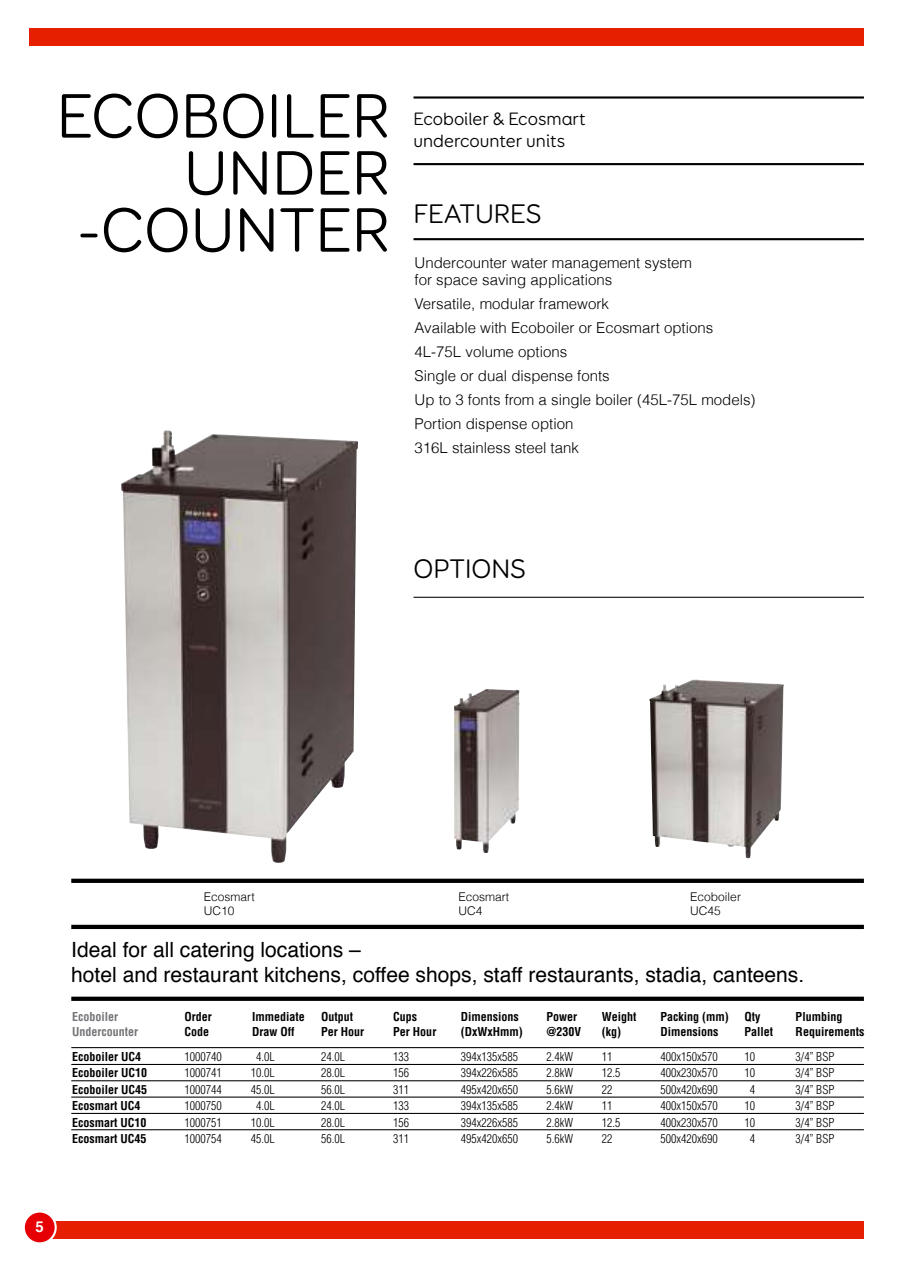
<style>
.page{position:relative;width:915px;height:1276px;background:#fff}
.page>*{position:absolute;margin:0;border:0;box-sizing:border-box;transform-origin:0 0}
.t1{font:63px/57px "Booster FY";color:#000;text-align:right}
.t2{font:27px "Booster FY";color:#000}
.t3{font:21px/25.2px "Helvetica";color:#000}
.t4{font:18px/22.5px "Booster FY";color:#000}
.t5{font:300 15px/24px "Helvetica";color:#000}
.t6{font:700 15px "Helvetica";color:#fff}
.t7{font:300 condensed 12px "Helvetica";color:#000}
.t8{font:700 condensed 12px "Helvetica";color:#000}
.t9{font:300 12px/14.4px "Helvetica";color:#000}
.t10{font:700 condensed 12px "Helvetica";color:#757378}
</style>
<div class="page">
<div style="left:45px;top:1221px;width:818px;height:17px;background:#e71f01"></div>
<div style="left:30px;top:29px;width:833px;height:17px;background:#e71f01"></div>
<div style="left:71px;top:878px;width:792px;height:5px;background:#000"></div>
<div style="left:71px;top:924px;width:792px;height:5px;background:#000"></div>
<div style="left:71px;top:996px;width:792px;height:5px;background:#000"></div>
<hr style="left:71px;top:1047px;width:792px;height:1px;background:#000">
<hr style="left:413px;top:238px;width:450px;height:2px;background:#000">
<hr style="left:413px;top:163px;width:450px;height:2px;background:#000">
<hr style="left:413px;top:96px;width:450px;height:3px;background:#000">
<div style="left:24px;top:1211px;width:32px;height:32px;background:#e60005;border-radius:50%"></div>
<div style="left:23px;top:1210px;width:34px;height:34px;border:2px solid #fff;border-radius:50%"></div>
<hr style="left:71px;top:1064px;width:792px;height:1px;background:#000">
<hr style="left:71px;top:1080px;width:792px;height:1px;background:#000">
<hr style="left:71px;top:1096px;width:792px;height:1px;background:#000">
<hr style="left:71px;top:1113px;width:792px;height:1px;background:#000">
<hr style="left:71px;top:1129px;width:792px;height:1px;background:#000">
<img style="left:121px;top:430px;width:237px;height:433px">
<img style="left:649px;top:679px;width:134px;height:179px">
<img style="left:454px;top:689px;width:65px;height:164px">
<hr style="left:413px;top:597px;width:450px;height:1px;background:#000">
<h1 class="t1" style="left:56px;top:89px;width:334px">ECOBOILER<br>UNDER -COUNTER</h1>
<h3 class="t4" style="left:413px;top:108px;width:174px">Ecoboiler &amp; Ecosmart undercounter units</h3>
<h2 class="t2" style="left:413px;top:199px;width:129px">FEATURES</h2>
<p class="t5" style="left:414px;top:255px;width:279px;line-height:16.5px">Undercounter water management system for space saving applications</p>
<p class="t5" style="left:414px;top:291px;width:342px">Versatile, modular framework<br>Available with Ecoboiler or Ecosmart options<br>4L-75L volume options<br>Single or dual dispense fonts<br>Up to 3 fonts from a single boiler (45L-75L models)<br>Portion dispense option<br>316L stainless steel tank</p>
<h2 class="t2" style="left:413px;top:553px;width:114px">OPTIONS</h2>
<p class="t9" style="left:204px;top:889px;width:52px">Ecosmart<br>UC10</p>
<p class="t9" style="left:458px;top:889px;width:52px">Ecosmart<br>UC4</p>
<p class="t9" style="left:690px;top:889px;width:52px">Ecoboiler<br>UC45</p>
<h3 class="t3" style="left:71px;top:938px;width:734px">Ideal for all catering locations –<br>hotel and restaurant kitchens, coffee shops, staff restaurants, stadia, canteens.</h3>
<p class="t10" style="left:72px;top:1009px;width:47px">Ecoboiler</p>
<p class="t8" style="left:184px;top:1009px;width:29px">Order</p>
<p class="t8" style="left:252px;top:1009px;width:54px">Immediate</p>
<p class="t8" style="left:321px;top:1009px;width:34px">Output</p>
<p class="t8" style="left:393px;top:1009px;width:25px">Cups</p>
<p class="t8" style="left:460px;top:1009px;width:59px">Dimensions</p>
<p class="t8" style="left:546px;top:1009px;width:32px">Power</p>
<p class="t8" style="left:601px;top:1009px;width:36px">Weight</p>
<p class="t8" style="left:660px;top:1009px;width:70px">Packing (mm)</p>
<p class="t8" style="left:744px;top:1009px;width:17px">Qty</p>
<p class="t8" style="left:795px;top:1009px;width:48px">Plumbing</p>
<p class="t10" style="left:72px;top:1023px;width:67px">Undercounter</p>
<p class="t8" style="left:184px;top:1023px;width:26px">Code</p>
<p class="t8" style="left:252px;top:1023px;width:44px">Draw Off</p>
<p class="t8" style="left:321px;top:1023px;width:44px">Per Hour</p>
<p class="t8" style="left:393px;top:1023px;width:44px">Per Hour</p>
<p class="t8" style="left:460px;top:1023px;width:63px">(DxWxHmm)</p>
<p class="t8" style="left:546px;top:1023px;width:36px">@230V</p>
<p class="t8" style="left:601px;top:1023px;width:21px">(kg)</p>
<p class="t8" style="left:660px;top:1023px;width:59px">Dimensions</p>
<p class="t8" style="left:744px;top:1023px;width:30px">Pallet</p>
<p class="t8" style="left:795px;top:1023px;width:70px">Requirements</p>
<p class="t8" style="left:72px;top:1049px;width:71px">Ecoboiler UC4</p>
<p class="t7" style="left:184px;top:1049px;width:39px">1000740</p>
<p class="t7" style="left:256px;top:1049px;width:20px">4.0L</p>
<p class="t7" style="left:321px;top:1049px;width:25px">24.0L</p>
<p class="t7" style="left:393px;top:1049px;width:17px">133</p>
<p class="t7" style="left:460px;top:1049px;width:59px">394x135x585</p>
<p class="t7" style="left:546px;top:1049px;width:28px">2.4kW</p>
<p class="t7" style="left:601px;top:1049px;width:12px">11</p>
<p class="t7" style="left:660px;top:1049px;width:59px">400x150x570</p>
<p class="t7" style="left:744px;top:1049px;width:12px">10</p>
<p class="t7" style="left:795px;top:1049px;width:40px">3/4” BSP</p>
<p class="t8" style="left:72px;top:1065px;width:77px">Ecoboiler UC10</p>
<p class="t7" style="left:184px;top:1065px;width:39px">1000741</p>
<p class="t7" style="left:250px;top:1065px;width:25px">10.0L</p>
<p class="t7" style="left:321px;top:1065px;width:25px">28.0L</p>
<p class="t7" style="left:393px;top:1065px;width:17px">156</p>
<p class="t7" style="left:460px;top:1065px;width:59px">394x226x585</p>
<p class="t7" style="left:546px;top:1065px;width:28px">2.8kW</p>
<p class="t7" style="left:601px;top:1065px;width:20px">12.5</p>
<p class="t7" style="left:660px;top:1065px;width:59px">400x230x570</p>
<p class="t7" style="left:744px;top:1065px;width:12px">10</p>
<p class="t7" style="left:795px;top:1065px;width:40px">3/4” BSP</p>
<p class="t8" style="left:72px;top:1082px;width:77px">Ecoboiler UC45</p>
<p class="t7" style="left:184px;top:1082px;width:39px">1000744</p>
<p class="t7" style="left:250px;top:1082px;width:25px">45.0L</p>
<p class="t7" style="left:321px;top:1082px;width:25px">56.0L</p>
<p class="t7" style="left:393px;top:1082px;width:17px">311</p>
<p class="t7" style="left:460px;top:1082px;width:59px">495x420x650</p>
<p class="t7" style="left:546px;top:1082px;width:28px">5.6kW</p>
<p class="t7" style="left:601px;top:1082px;width:12px">22</p>
<p class="t7" style="left:660px;top:1082px;width:59px">500x420x690</p>
<p class="t7" style="left:749px;top:1082px;width:7px">4</p>
<p class="t7" style="left:795px;top:1082px;width:40px">3/4” BSP</p>
<p class="t8" style="left:72px;top:1098px;width:70px">Ecosmart UC4</p>
<p class="t7" style="left:184px;top:1098px;width:39px">1000750</p>
<p class="t7" style="left:256px;top:1098px;width:20px">4.0L</p>
<p class="t7" style="left:321px;top:1098px;width:25px">24.0L</p>
<p class="t7" style="left:393px;top:1098px;width:17px">133</p>
<p class="t7" style="left:460px;top:1098px;width:59px">394x135x585</p>
<p class="t7" style="left:546px;top:1098px;width:28px">2.4kW</p>
<p class="t7" style="left:601px;top:1098px;width:12px">11</p>
<p class="t7" style="left:660px;top:1098px;width:59px">400x150x570</p>
<p class="t7" style="left:744px;top:1098px;width:12px">10</p>
<p class="t7" style="left:795px;top:1098px;width:40px">3/4” BSP</p>
<p class="t8" style="left:72px;top:1115px;width:76px">Ecosmart UC10</p>
<p class="t7" style="left:184px;top:1115px;width:39px">1000751</p>
<p class="t7" style="left:250px;top:1115px;width:25px">10.0L</p>
<p class="t7" style="left:321px;top:1115px;width:25px">28.0L</p>
<p class="t7" style="left:393px;top:1115px;width:17px">156</p>
<p class="t7" style="left:460px;top:1115px;width:59px">394x226x585</p>
<p class="t7" style="left:546px;top:1115px;width:28px">2.8kW</p>
<p class="t7" style="left:601px;top:1115px;width:20px">12.5</p>
<p class="t7" style="left:660px;top:1115px;width:59px">400x230x570</p>
<p class="t7" style="left:744px;top:1115px;width:12px">10</p>
<p class="t7" style="left:795px;top:1115px;width:40px">3/4” BSP</p>
<p class="t8" style="left:72px;top:1131px;width:76px">Ecosmart UC45</p>
<p class="t7" style="left:184px;top:1131px;width:39px">1000754</p>
<p class="t7" style="left:250px;top:1131px;width:25px">45.0L</p>
<p class="t7" style="left:321px;top:1131px;width:25px">56.0L</p>
<p class="t7" style="left:393px;top:1131px;width:17px">311</p>
<p class="t7" style="left:460px;top:1131px;width:59px">495x420x650</p>
<p class="t7" style="left:546px;top:1131px;width:28px">5.6kW</p>
<p class="t7" style="left:601px;top:1131px;width:12px">22</p>
<p class="t7" style="left:660px;top:1131px;width:59px">500x420x690</p>
<p class="t7" style="left:749px;top:1131px;width:7px">4</p>
<p class="t7" style="left:795px;top:1131px;width:40px">3/4” BSP</p>
<p class="t6" style="left:36px;top:1216px;width:10px">5</p>
</div>
